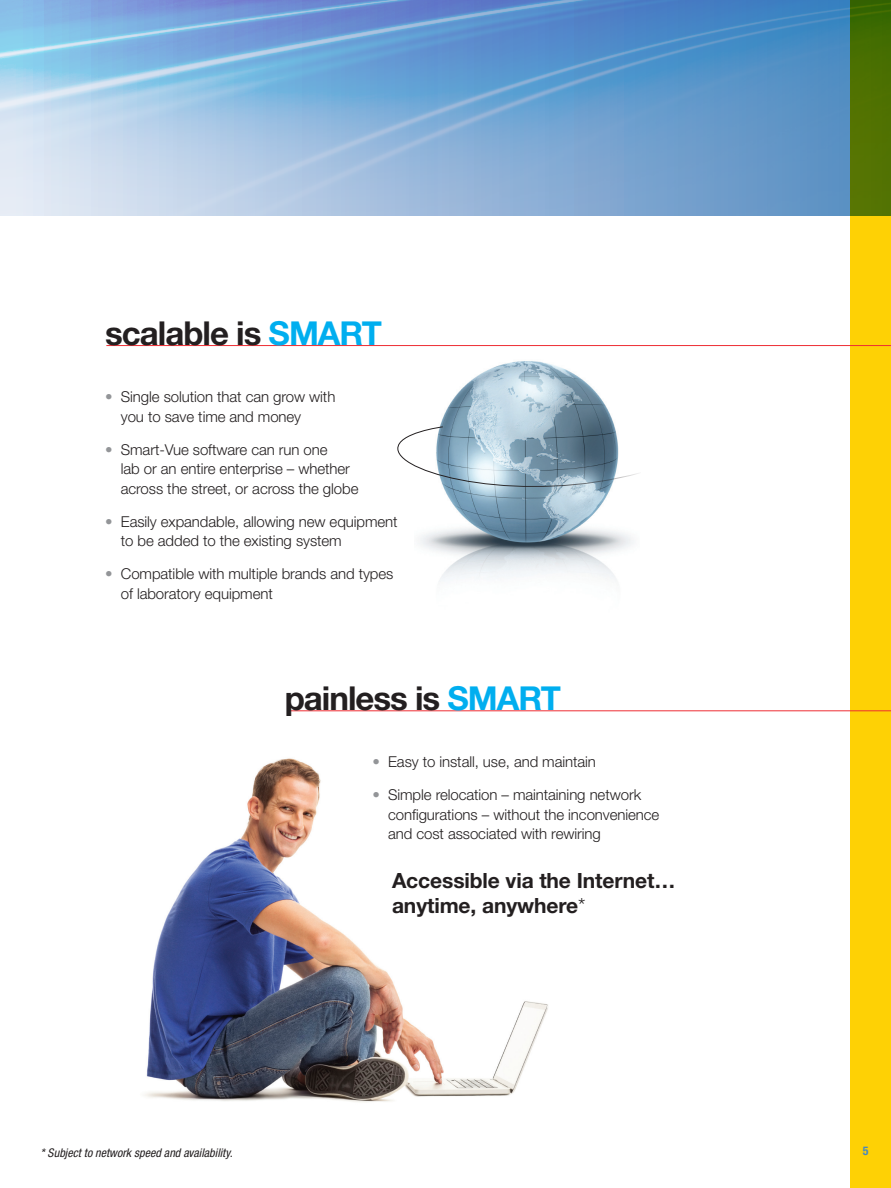
<style>
.page{position:relative;width:891px;height:1188px;background:#fff}
.page>*{position:absolute;margin:0;border:0;box-sizing:border-box;transform-origin:0 0}
.Body_copy{font:700 33px "Helvetica Neue LT Std";letter-spacing:-.03em;color:#231f20}
.Body_copy-2{font:700 21px/25.5px "Helvetica Neue LT Std";letter-spacing:-.005em;color:#231f20}
.Body_copy-3{font:300 15px/19.5px "Helvetica Neue LT Std";letter-spacing:-.005em;color:#231f20}
.Headline_level_3{font:italic condensed 12px "Helvetica Neue LT Std";letter-spacing:.005em;color:#231f20}
.Page_Numbers{font:700 condensed 12px "Helvetica Neue LT Std";color:#4a89be}
.s1{color:#00aeef}
.s2{color:#939598}
.s3{font-weight:300}
</style>
<div class="page">
<img style="left:415px;top:346px;width:225px;height:236px">
<div style="left:850px;top:0;width:41px;height:1188px;background:#fed105"></div>
<img style="left:144px;top:758px;width:404px;height:344px">
<svg style="left:397px;top:426px;width:243px;height:62px"></svg>
<hr style="left:106px;top:345px;width:785px;height:1px;background:#ee2d33">
<hr style="left:288px;top:710px;width:603px;height:1px;background:#ee2d33">
<img style="left:0;top:0;width:891px;height:216px">
<p class="Body_copy" style="left:105px;top:313px;width:278px">scalable is <span class="s1">SMART</span></p>
<p class="Body_copy-3" style="left:121px;top:387px;width:216px;text-indent:-16px"><span class="s2">•</span> Single solution that can grow with you to save time and money</p>
<p class="Body_copy-3" style="left:121px;top:439px;width:239px;text-indent:-16px"><span class="s2">•</span> Smart-Vue software can run one<br>lab or an entire enterprise – whether across the street, or across the globe</p>
<p class="Body_copy-3" style="left:121px;top:511px;width:278px;text-indent:-16px"><span class="s2">•</span> Easily expandable, allowing new equipment to be added to the existing system</p>
<p class="Body_copy-3" style="left:121px;top:564px;width:274px;text-indent:-16px"><span class="s2">•</span> Compatible with multiple brands and types of laboratory equipment</p>
<p class="Body_copy" style="left:285px;top:678px;width:278px">painless is <span class="s1">SMART</span></p>
<p class="Body_copy-3" style="left:373px;top:752px;width:225px"><span class="s2">•</span> Easy to install, use, and maintain</p>
<p class="Body_copy-3" style="left:388px;top:785px;width:273px;text-indent:-16px"><span class="s2">•</span> Simple relocation – maintaining network configurations – without the inconvenience and cost associated with rewiring</p>
<p class="Headline_level_3" style="left:40px;top:1145px;width:194px">* Subject to network speed and availability.</p>
<p class="Body_copy-2" style="left:392px;top:867px;width:285px">Accessible via the Internet… anytime, anywhere<span class="s3">*</span></p>
<p class="Page_Numbers" style="left:863px;top:1143px;width:7px">5</p>
</div>
